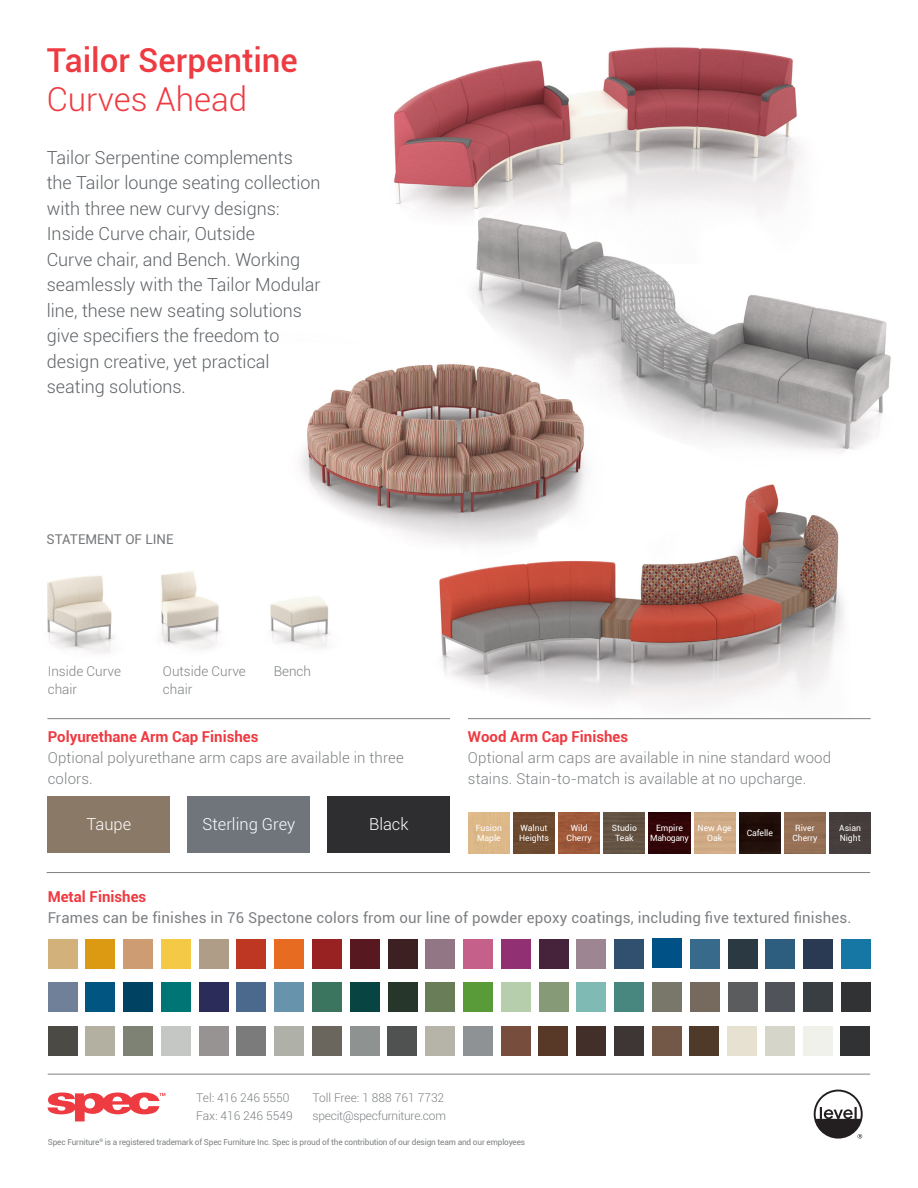
<style>
.page{position:relative;width:918px;height:1188px;background:#fff}
.page>*{position:absolute;margin:0;border:0;box-sizing:border-box;transform-origin:0 0}
.t1{font:500 33px/39px "Roboto";color:#ee3a41}
.SPEC_Lead_in{font:300 18px/25.5px "Roboto";color:#5e6367}
.t2{font:300 16.5px "Roboto";color:#fff}
.SPEC_Text{font:300 15px/21px "Roboto";letter-spacing:.01em;color:#7e8083}
.SPEC_Text-2{font:15px/21px "Roboto";letter-spacing:.01em;color:#7e8083}
.SPEC_Grey_subhead{font:300 13.5px/18px "Roboto";color:#7e8083}
.SPEC_Text-3{font:13.5px "Roboto";color:#76787b}
.t3{font:300 12px "Roboto";color:#7e8083}
.t4{font:300 12px "Roboto";letter-spacing:-.02em;color:#7e8083}
.t5{font:8.7px/10.4px "Roboto";color:#fff;text-align:center}
.t6{font:8.7px "Roboto";letter-spacing:-.04em;color:#fff}
.SPEC_Legal_text{font:8.25px "Roboto";letter-spacing:-.02em;color:#7e8083}
.s1{font-weight:300}
.s2{font-weight:700;color:#ee3a41}
</style>
<div class="page">
<img style="left:301px;top:364px;width:285px;height:175px">
<img style="left:426px;top:479px;width:418px;height:227px">
<hr style="left:468px;top:718px;width:403px;height:1px;background:#7e8083">
<img style="left:47px;top:575px;width:67px;height:79px">
<img style="left:161px;top:571px;width:59px;height:79px">
<img style="left:270px;top:596px;width:60px;height:53px">
<div style="left:188px;top:796px;width:122px;height:57px;background:#70757c"></div>
<div style="left:48px;top:796px;width:122px;height:57px;background:#8a7966"></div>
<div style="left:328px;top:796px;width:122px;height:57px;background:#2e2e31"></div>
<div style="left:468px;top:813px;width:42px;height:40px;background:#ddb889"></div>
<img style="left:559px;top:813px;width:41px;height:40px">
<div style="left:739px;top:813px;width:41px;height:40px;background:#200e09"></div>
<img style="left:604px;top:813px;width:41px;height:40px">
<img style="left:649px;top:813px;width:41px;height:40px">
<div style="left:784px;top:813px;width:42px;height:40px;background:#957055"></div>
<div style="left:830px;top:813px;width:41px;height:40px;background:#463d3d"></div>
<div style="left:513px;top:813px;width:42px;height:40px;background:#6d4a2f"></div>
<div style="left:161px;top:939px;width:30px;height:29px;background:#f4c945"></div>
<div style="left:86px;top:939px;width:29px;height:29px;background:#db9a11"></div>
<div style="left:123px;top:939px;width:30px;height:29px;background:#cd9c72"></div>
<div style="left:199px;top:939px;width:29px;height:29px;background:#b09d87"></div>
<div style="left:237px;top:939px;width:29px;height:29px;background:#be3722"></div>
<div style="left:274px;top:939px;width:30px;height:29px;background:#e86b22"></div>
<div style="left:312px;top:939px;width:30px;height:29px;background:#982222"></div>
<div style="left:690px;top:939px;width:30px;height:29px;background:#386a8b"></div>
<div style="left:614px;top:939px;width:30px;height:29px;background:#314f6e"></div>
<div style="left:577px;top:939px;width:29px;height:29px;background:#9e8592"></div>
<div style="left:539px;top:939px;width:30px;height:29px;background:#47233b"></div>
<div style="left:501px;top:939px;width:30px;height:29px;background:#913173"></div>
<div style="left:463px;top:939px;width:30px;height:29px;background:#c5608b"></div>
<div style="left:426px;top:939px;width:29px;height:29px;background:#937686"></div>
<div style="left:652px;top:938px;width:30px;height:30px;background:#005286"></div>
<div style="left:388px;top:939px;width:29px;height:29px;background:#3d2022"></div>
<div style="left:350px;top:939px;width:30px;height:29px;background:#58181f"></div>
<div style="left:728px;top:939px;width:29px;height:29px;background:#2b3943"></div>
<div style="left:766px;top:939px;width:29px;height:29px;background:#2d5e7f"></div>
<div style="left:803px;top:939px;width:30px;height:29px;background:#2a3a53"></div>
<div style="left:841px;top:939px;width:30px;height:29px;background:#1676a4"></div>
<div style="left:86px;top:983px;width:29px;height:29px;background:#005581"></div>
<div style="left:123px;top:983px;width:30px;height:29px;background:#004262"></div>
<div style="left:161px;top:983px;width:30px;height:29px;background:#007576"></div>
<div style="left:199px;top:983px;width:29px;height:29px;background:#2b2c5a"></div>
<div style="left:237px;top:983px;width:29px;height:29px;background:#4a698d"></div>
<div style="left:274px;top:983px;width:30px;height:29px;background:#6793ac"></div>
<div style="left:652px;top:983px;width:30px;height:29px;background:#787769"></div>
<div style="left:728px;top:983px;width:29px;height:29px;background:#5b5c5e"></div>
<div style="left:614px;top:983px;width:30px;height:29px;background:#48877f"></div>
<div style="left:577px;top:983px;width:29px;height:29px;background:#80bab5"></div>
<div style="left:539px;top:983px;width:30px;height:29px;background:#879a77"></div>
<div style="left:501px;top:983px;width:30px;height:29px;background:#b6ceac"></div>
<div style="left:463px;top:983px;width:30px;height:29px;background:#599a39"></div>
<div style="left:426px;top:983px;width:29px;height:29px;background:#697d58"></div>
<div style="left:388px;top:983px;width:29px;height:29px;background:#27362a"></div>
<div style="left:350px;top:983px;width:30px;height:29px;background:#084442"></div>
<div style="left:312px;top:983px;width:30px;height:29px;background:#3b745f"></div>
<div style="left:690px;top:983px;width:30px;height:29px;background:#756a5d"></div>
<div style="left:841px;top:983px;width:30px;height:29px;background:#303234"></div>
<div style="left:766px;top:983px;width:29px;height:29px;background:#505359"></div>
<div style="left:803px;top:983px;width:30px;height:29px;background:#383e42"></div>
<div style="left:312px;top:1027px;width:30px;height:29px;background:#6a665e"></div>
<div style="left:388px;top:1026px;width:29px;height:30px;background:#4f5250"></div>
<div style="left:350px;top:1027px;width:29px;height:29px;background:#8e9291"></div>
<div style="left:841px;top:1027px;width:29px;height:29px;background:#303234"></div>
<div style="left:425px;top:1026px;width:30px;height:30px;background:#b6b3a8"></div>
<div style="left:463px;top:1027px;width:30px;height:29px;background:#8e9295"></div>
<div style="left:48px;top:939px;width:29px;height:29px;background:#d2b17b"></div>
<div style="left:48px;top:983px;width:29px;height:29px;background:#708099"></div>
<div style="left:48px;top:1027px;width:29px;height:29px;background:#4c4a44"></div>
<div style="left:501px;top:1027px;width:29px;height:29px;background:#774d3e"></div>
<div style="left:576px;top:1027px;width:30px;height:29px;background:#432f29"></div>
<div style="left:86px;top:1027px;width:29px;height:29px;background:#b4b0a1"></div>
<div style="left:123px;top:1027px;width:30px;height:29px;background:#7e8274"></div>
<div style="left:614px;top:1027px;width:30px;height:29px;background:#3d3635"></div>
<div style="left:539px;top:1027px;width:29px;height:29px;background:#583826"></div>
<div style="left:161px;top:1027px;width:30px;height:29px;background:#c5c7c4"></div>
<div style="left:199px;top:1027px;width:29px;height:29px;background:#979392"></div>
<div style="left:727px;top:1027px;width:30px;height:29px;background:#e7e1d2"></div>
<div style="left:652px;top:1027px;width:29px;height:29px;background:#735847"></div>
<div style="left:690px;top:1027px;width:29px;height:29px;background:#4f3a2a"></div>
<div style="left:765px;top:1027px;width:30px;height:29px;background:#d6d5ca"></div>
<div style="left:237px;top:1027px;width:29px;height:29px;background:#7a7b7a"></div>
<div style="left:274px;top:1027px;width:30px;height:29px;background:#afb1a9"></div>
<div style="left:803px;top:1027px;width:29px;height:29px;background:#f0f1ea"></div>
<hr style="left:47px;top:872px;width:823px;height:1px;background:#7e8083">
<svg style="left:48px;top:1093px;width:117px;height:28px"></svg>
<hr style="left:48px;top:1074px;width:822px;height:1px;background:#7e8083">
<img style="left:394px;top:47px;width:409px;height:169px">
<hr style="left:47px;top:718px;width:403px;height:1px;background:#7e8083">
<svg style="left:814px;top:1090px;width:49px;height:49px"></svg>
<img style="left:450px;top:206px;width:441px;height:266px">
<p class="t1" style="left:47px;top:39px;width:253px">Tailor Serpentine<br><span class="s1">Curves Ahead</span></p>
<p class="SPEC_Lead_in" style="left:47px;top:144px;width:276px">Tailor Serpentine complements the Tailor lounge seating collection with three new curvy designs:<br>Inside Curve chair, Outside<br>Curve chair, and Bench. Working seamlessly with the Tailor Modular line, these new seating solutions give specifiers the freedom to design creative, yet practical seating solutions.</p>
<p class="SPEC_Text-3" style="left:46px;top:530px;width:129px">STATEMENT OF LINE</p>
<p class="SPEC_Grey_subhead" style="left:48px;top:662px;width:75px">Inside Curve chair</p>
<p class="SPEC_Grey_subhead" style="left:163px;top:662px;width:84px">Outside Curve chair</p>
<p class="SPEC_Grey_subhead" style="left:274px;top:662px;width:39px">Bench</p>
<p class="SPEC_Text" style="left:48px;top:725px;width:358px"><span class="s2">Polyurethane Arm Cap Finishes<br></span>Optional polyurethane arm caps are available in three colors.</p>
<p class="SPEC_Text" style="left:468px;top:725px;width:365px"><span class="s2">Wood Arm Cap Finishes<br></span>Optional arm caps are available in nine standard wood stains. Stain-to-match is available at no upcharge.</p>
<p class="t2" style="left:87px;top:813px;width:46px">Taupe</p>
<p class="t2" style="left:203px;top:813px;width:94px">Sterling Grey</p>
<p class="t2" style="left:369px;top:813px;width:41px">Black</p>
<p class="t5" style="left:476px;top:822px;width:28px">Fusion</p>
<p class="t5" style="left:477px;top:833px;width:25px">Maple</p>
<p class="t5" style="left:567px;top:822px;width:27px">Wild<br>Cherry</p>
<p class="t5" style="left:747px;top:828px;width:28px">Cafelle</p>
<p class="t5" style="left:521px;top:822px;width:28px">Walnut</p>
<p class="t5" style="left:519px;top:833px;width:31px">Heights</p>
<p class="t5" style="left:612px;top:822px;width:27px">Studio</p>
<p class="t5" style="left:615px;top:833px;width:20px">Teak</p>
<p class="t5" style="left:656px;top:822px;width:28px">Empire</p>
<p class="t6" style="left:650px;top:832px;width:40px">Mahogany</p>
<p class="t5" style="left:698px;top:822px;width:36px">New Age<br>Oak</p>
<p class="t5" style="left:792px;top:822px;width:27px">River<br>Cherry</p>
<p class="t5" style="left:839px;top:822px;width:23px;text-align:left">Asian<br>Night</p>
<p class="SPEC_Text-2" style="left:48px;top:886px;width:805px"><span class="s2">Metal Finishes<br></span>Frames can be finishes in 76 Spectone colors from our line of powder epoxy coatings, including five textured finishes.</p>
<p class="t3" style="left:196px;top:1090px;width:95px">Tel: 416 246 5550</p>
<p class="t3" style="left:196px;top:1108px;width:98px">Fax: 416 246 5549</p>
<p class="t3" style="left:313px;top:1090px;width:133px">Toll Free: 1 888 761 7732</p>
<p class="t4" style="left:313px;top:1108px;width:135px">specit@specfurniture.com</p>
<p class="SPEC_Legal_text" style="left:48px;top:1137px;width:479px">Spec Furniture<sup>®</sup> is a registered trademark of Spec Furniture Inc. Spec is proud of the contribution of our design team and our employees</p>
</div>
